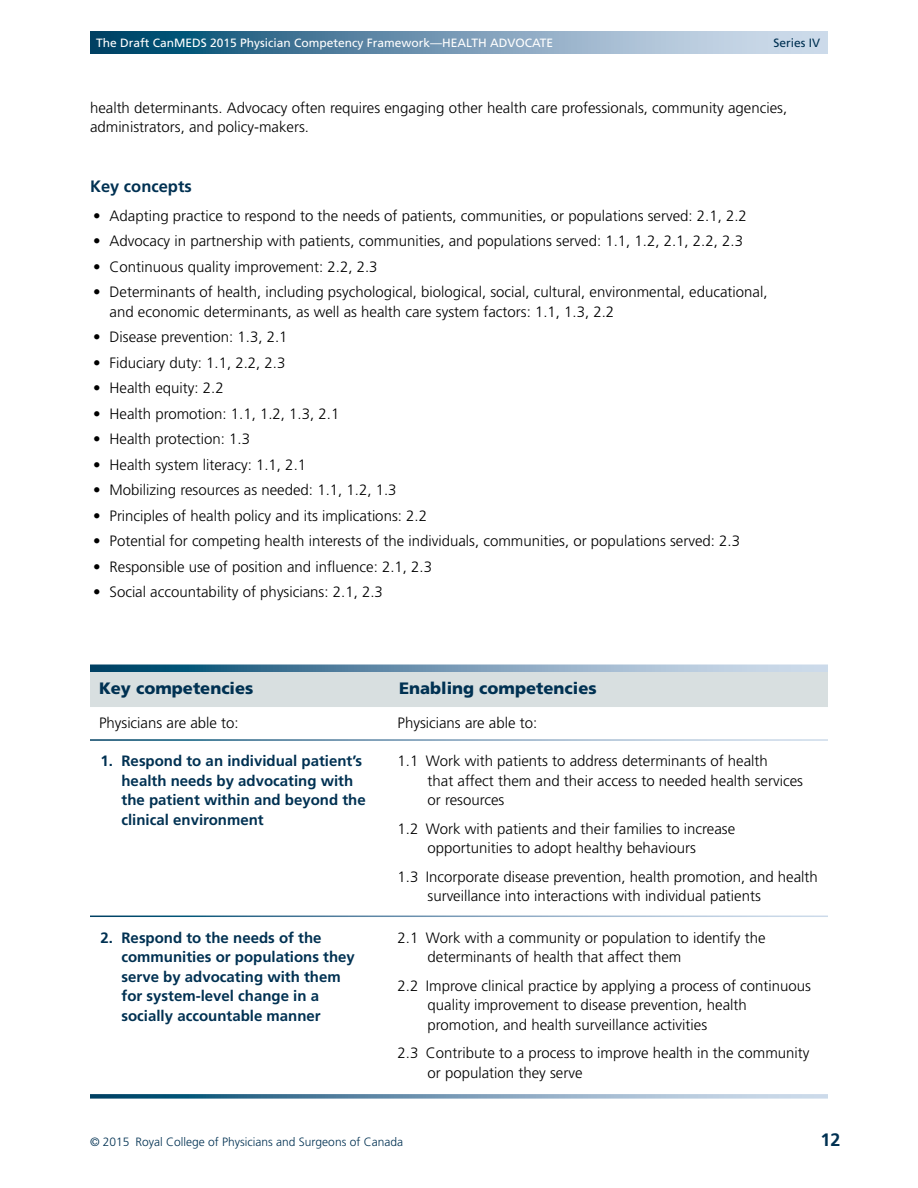
<style>
.page{position:relative;width:918px;height:1188px;background:#fff}
.page>*{position:absolute;margin:0;border:0;box-sizing:border-box;transform-origin:0 0}
.t1{font:700 18px "Frutiger LT Std";color:#003152}
.t2{font:900 16.5px "Frutiger LT Std";color:#003152}
.t3{font:700 16.5px "Frutiger LT Std";color:#003152}
.t4{font:300 15px/19.5px "Frutiger LT Std";color:#000}
.t5{font:700 15px/19.5px "Frutiger LT Std";color:#003152}
.t6{font:12px "Frutiger LT Std";color:#fff}
.t7{font:300 12px "Frutiger LT Std";color:#003152}
.t8{font:12px "Frutiger LT Std";color:#003152}
</style>
<div class="page">
<svg style="left:90px;top:32px;width:738px;height:22px;background:#6f96b1"></svg>
<div style="left:90px;top:672px;width:738px;height:35px;background:#d8dfe0"></div>
<svg style="left:90px;top:1094px;width:288px;height:5px"></svg>
<svg style="left:378px;top:1094px;width:450px;height:5px;background:#a9bfd3"></svg>
<svg style="left:90px;top:665px;width:288px;height:7px;background:#246283"></svg>
<svg style="left:378px;top:665px;width:450px;height:7px;background:#a0b8ce"></svg>
<p class="t6" style="left:96px;top:36px;width:459px">The Draft CanMEDS 2015 Physician Competency Framework—HEALTH ADVOCATE</p>
<p class="t8" style="left:773px;top:36px;width:48px">Series IV</p>
<p class="t4" style="left:90px;top:98px;width:699px">health determinants. Advocacy often requires engaging other health care professionals, community agencies, administrators, and policy-makers.</p>
<p class="t3" style="left:90px;top:177px;width:103px">Key concepts</p>
<p class="t4" style="left:93px;top:206px;width:655px">• Adapting practice to respond to the needs of patients, communities, or populations served: 2.1, 2.2</p>
<p class="t4" style="left:93px;top:232px;width:652px">• Advocacy in partnership with patients, communities, and populations served: 1.1, 1.2, 2.1, 2.2, 2.3</p>
<p class="t4" style="left:93px;top:257px;width:286px">• Continuous quality improvement: 2.2, 2.3</p>
<p class="t4" style="left:110px;top:283px;width:660px;text-indent:-16px">• Determinants of health, including psychological, biological, social, cultural, environmental, educational, and economic determinants, as well as health care system factors: 1.1, 1.3, 2.2</p>
<p class="t4" style="left:93px;top:328px;width:196px">• Disease prevention: 1.3, 2.1</p>
<p class="t4" style="left:93px;top:353px;width:194px">• Fiduciary duty: 1.1, 2.2, 2.3</p>
<p class="t4" style="left:93px;top:379px;width:132px">• Health equity: 2.2</p>
<p class="t4" style="left:93px;top:404px;width:248px">• Health promotion: 1.1, 1.2, 1.3, 2.1</p>
<p class="t4" style="left:93px;top:430px;width:159px">• Health protection: 1.3</p>
<p class="t4" style="left:93px;top:455px;width:215px">• Health system literacy: 1.1, 2.1</p>
<p class="t4" style="left:93px;top:481px;width:305px">• Mobilizing resources as needed: 1.1, 1.2, 1.3</p>
<p class="t4" style="left:93px;top:506px;width:336px">• Principles of health policy and its implications: 2.2</p>
<p class="t4" style="left:93px;top:532px;width:649px">• Potential for competing health interests of the individuals, communities, or populations served: 2.3</p>
<p class="t4" style="left:93px;top:557px;width:341px">• Responsible use of position and influence: 2.1, 2.3</p>
<p class="t4" style="left:93px;top:583px;width:291px">• Social accountability of physicians: 2.1, 2.3</p>
<p class="t2" style="left:99px;top:678px;width:156px">Key competencies</p>
<p class="t2" style="left:399px;top:678px;width:199px">Enabling competencies</p>
<p class="t4" style="left:99px;top:713px;width:141px">Physicians are able to:</p>
<p class="t4" style="left:398px;top:713px;width:141px">Physicians are able to:</p>
<p class="t5" style="left:122px;top:751px;width:246px;text-indent:-21px">1. Respond to an individual patient’s health needs by advocating with the patient within and beyond the clinical environment</p>
<p class="t4" style="left:428px;top:752px;width:377px;text-indent:-30px">1.1 Work with patients to address determinants of health<br>that affect them and their access to needed health services or resources</p>
<p class="t4" style="left:428px;top:819px;width:309px;text-indent:-30px">1.2 Work with patients and their families to increase opportunities to adopt healthy behaviours</p>
<p class="t4" style="left:428px;top:867px;width:392px;text-indent:-30px">1.3 Incorporate disease prevention, health promotion, and health surveillance into interactions with individual patients</p>
<p class="t5" style="left:122px;top:928px;width:235px;text-indent:-21px">2. Respond to the needs of the communities or populations they serve by advocating with them for system-level change in a socially accountable manner</p>
<p class="t4" style="left:428px;top:928px;width:340px;text-indent:-30px">2.1 Work with a community or population to identify the determinants of health that affect them</p>
<p class="t4" style="left:428px;top:976px;width:385px;text-indent:-30px">2.2 Improve clinical practice by applying a process of continuous quality improvement to disease prevention, health promotion, and health surveillance activities</p>
<p class="t4" style="left:428px;top:1043px;width:384px;text-indent:-30px">2.3 Contribute to a process to improve health in the community or population they serve</p>
<p class="t7" style="left:90px;top:1135px;width:315px">© 2015 Royal College of Physicians and Surgeons of Canada</p>
<p class="t1" style="left:821px;top:1129px;width:22px">12</p>
</div>
